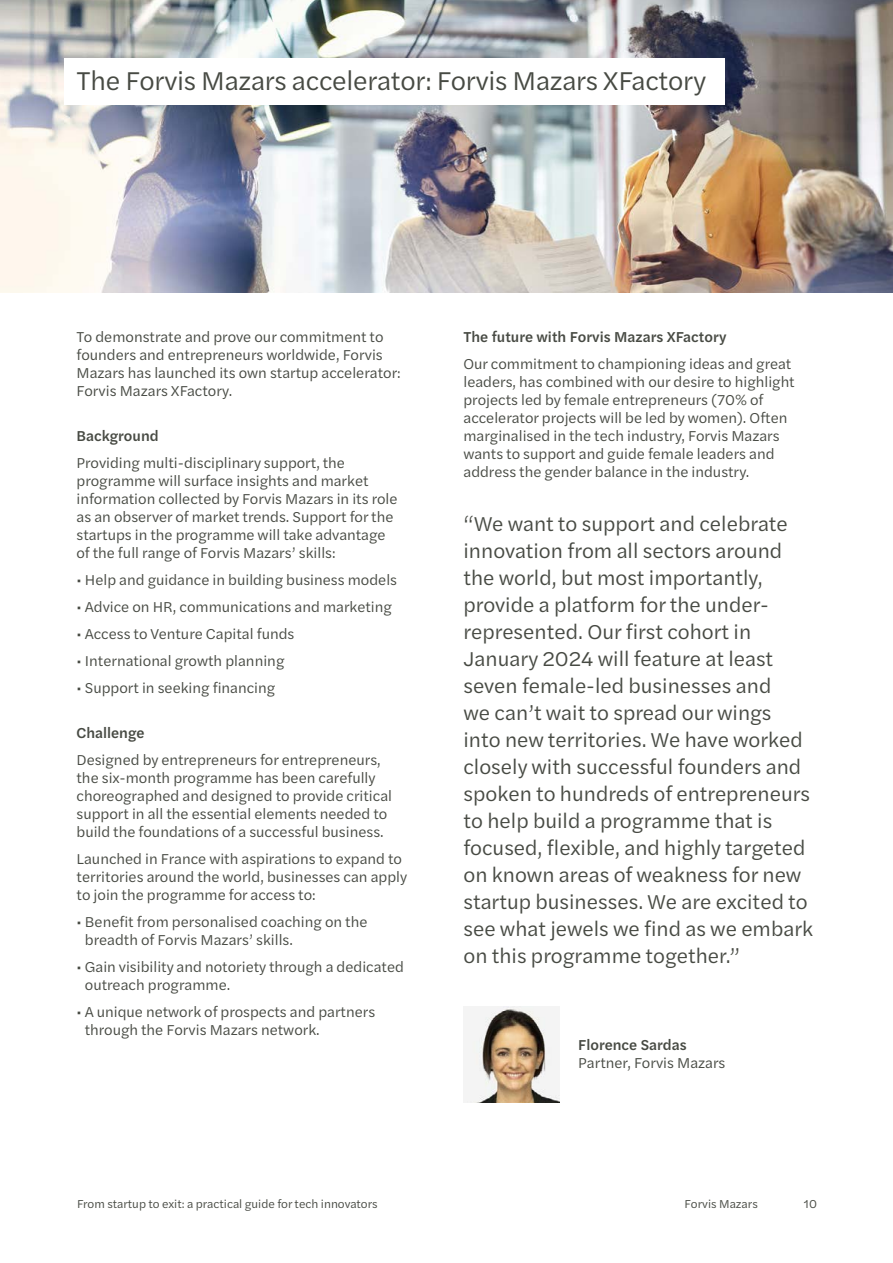
<style>
.page{position:relative;width:893px;height:1263px;background:#fff}
.page>*{position:absolute;margin:0;border:0;box-sizing:border-box;transform-origin:0 0}
.t1{font:27px "Halyard Text";letter-spacing:-.01em;color:#474a43}
.t2{font:21px/27px "Halyard Text";color:#474a43}
.t3{font:15px/18px "Halyard Text";color:#474a43}
.t4{font:500 15px "Halyard Text";color:#474a43}
.t5{font:12px "Halyard Text";color:#474a43}
</style>
<div class="page">
<img style="left:0;top:0;width:893px;height:292px">
<div style="left:64px;top:58px;width:660px;height:47px;background:#fff"></div>
<img style="left:463px;top:1007px;width:96px;height:96px">
<h1 class="t1" style="left:77px;top:61px;width:631px">The Forvis Mazars accelerator: Forvis Mazars XFactory</h1>
<p class="t3" style="left:77px;top:327px;width:326px">To demonstrate and prove our commitment to founders and entrepreneurs worldwide, Forvis Mazars has launched its own startup accelerator:<br>Forvis Mazars XFactory.</p>
<p class="t4" style="left:77px;top:425px;width:84px">Background</p>
<p class="t3" style="left:77px;top:453px;width:323px">Providing multi-disciplinary support, the programme will surface insights and market information collected by Forvis Mazars in its role as an observer of market trends. Support for the startups in the programme will take advantage of the full range of Forvis Mazars’ skills:</p>
<p class="t3" style="left:77px;top:570px;width:322px">• Help and guidance in building business models</p>
<p class="t3" style="left:77px;top:597px;width:317px">• Advice on HR, communications and marketing</p>
<p class="t3" style="left:77px;top:624px;width:219px">• Access to Venture Capital funds</p>
<p class="t3" style="left:77px;top:651px;width:209px">• International growth planning</p>
<p class="t3" style="left:77px;top:678px;width:200px">• Support in seeking financing</p>
<p class="t4" style="left:77px;top:722px;width:69px">Challenge</p>
<p class="t3" style="left:77px;top:750px;width:317px">Designed by entrepreneurs for entrepreneurs, the six-month programme has been carefully choreographed and designed to provide critical support in all the essential elements needed to build the foundations of a successful business.</p>
<p class="t3" style="left:77px;top:849px;width:332px">Launched in France with aspirations to expand to territories around the world, businesses can apply to join the programme for access to:</p>
<p class="t3" style="left:85px;top:912px;width:284px;text-indent:-8px">• Benefit from personalised coaching on the breadth of Forvis Mazars’ skills.</p>
<p class="t3" style="left:85px;top:957px;width:320px;text-indent:-8px">• Gain visibility and notoriety through a dedicated outreach programme.</p>
<p class="t3" style="left:85px;top:1002px;width:292px;text-indent:-8px">• A unique network of prospects and partners through the Forvis Mazars network.</p>
<p class="t4" style="left:463px;top:326px;width:264px">The future with Forvis Mazars XFactory</p>
<p class="t3" style="left:463px;top:354px;width:333px">Our commitment to championing ideas and great leaders, has combined with our desire to highlight projects led by female entrepreneurs (70% of accelerator projects will be led by women). Often marginalised in the tech industry, Forvis Mazars wants to support and guide female leaders and address the gender balance in the industry.</p>
<p class="t2" style="left:463px;top:509px;width:351px">“We want to support and celebrate innovation from all sectors around the world, but most importantly, provide a platform for the under&shy;represented. Our first cohort in January 2024 will feature at least seven female-led businesses and<br>we can’t wait to spread our wings into new territories. We have worked closely with successful founders and spoken to hundreds of entrepreneurs to help build a programme that is focused, flexible, and highly targeted on known areas of weakness for new startup businesses. We are excited to see what jewels we find as we embark on this programme together.”</p>
<p class="t4" style="left:578px;top:1034px;width:110px">Florence Sardas</p>
<p class="t3" style="left:578px;top:1053px;width:149px">Partner, Forvis Mazars</p>
<p class="t5" style="left:77px;top:1195px;width:302px">From startup to exit: a practical guide for tech innovators</p>
<p class="t5" style="left:685px;top:1195px;width:75px">Forvis Mazars</p>
<p class="t5" style="left:804px;top:1195px;width:15px">10</p>
</div>
